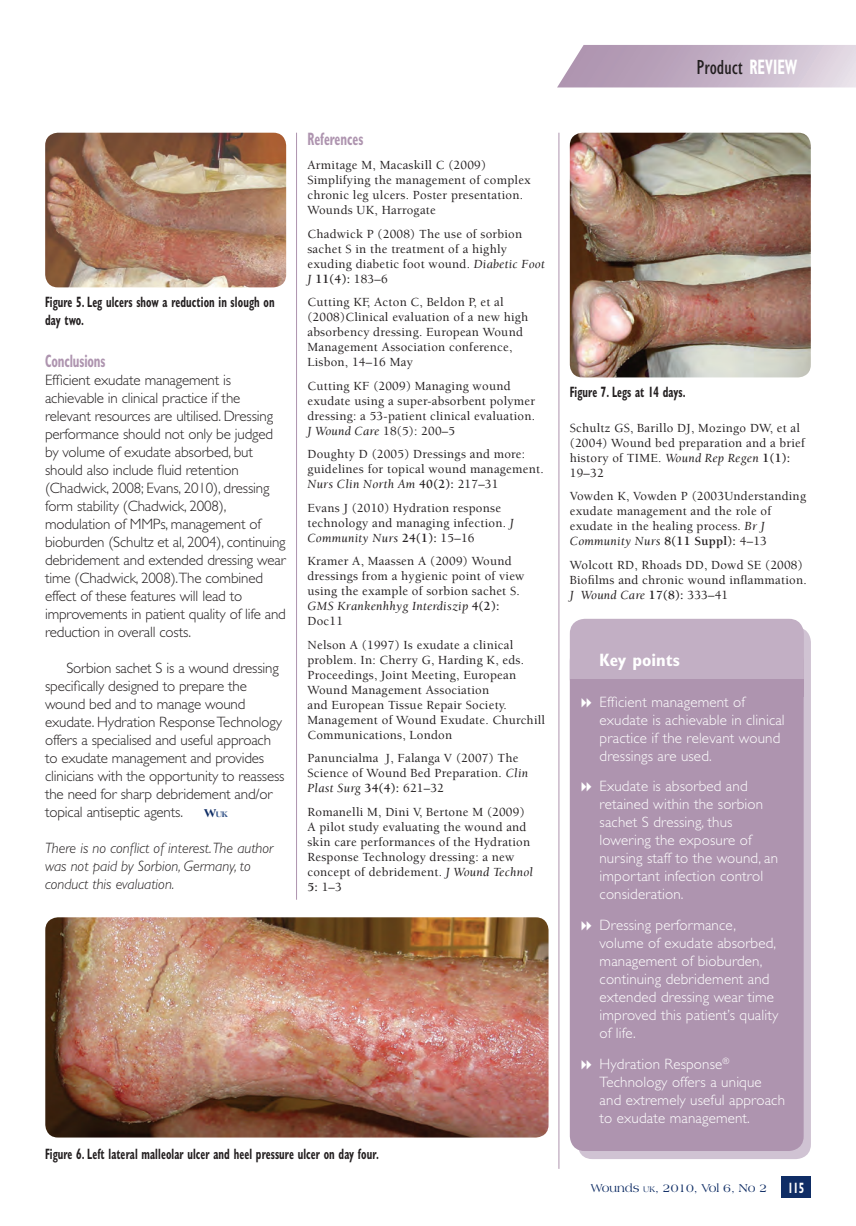
<style>
.page{position:relative;width:856px;height:1226px;background:#fff}
.page>*{position:absolute;margin:0;border:0;box-sizing:border-box;transform-origin:0 0}
.t1{font:condensed 21px "Gill Sans";color:#231f20}
.A_Header{font:700 condensed 18px "Gill Sans";letter-spacing:-.01em;color:#ae94af;scale:.7 1}
.Reference_header{font:700 condensed 18px "Gill Sans";color:#ae94af;scale:.7 1}
.t2{font:700 condensed 18px "Gill Sans";color:#fff}
.First_para{font:300 15px/18px "Gill Sans";letter-spacing:-.01em;color:#231f20}
.key_point{font:300 15px/18px "Gill Sans";letter-spacing:.01em;color:#fff}
.Bodytext{font:300 15px/18px "Gill Sans";letter-spacing:-.01em;color:#231f20}
.t3{font:700 condensed 15px/18px "Gill Sans";letter-spacing:.01em;color:#231f20;scale:.7 1}
.First_para-2{font:italic 300 15px/18px "Gill Sans";color:#231f20}
.t4{font:700 condensed 15px "Gill Sans";color:#fff;scale:.7 1}
.reference_body{font:500 12.75px/15px "Berkeley";letter-spacing:.02em;color:#231f20}
.t5{font:12px "Americana BT";color:#0f2d65}
.t6{font:800 8.4px "Americana BT";color:#39588b}
.s1{font-weight:700;color:#fff}
.s2{font-size:12px;color:#0f2d65}
.s3{font-weight:400;font-style:italic}
.s4{font-weight:700}
.s5{font-size:8.4px}
</style>
<div class="page">
<hr style="left:296px;top:133px;width:1px;height:766px;background:#ae94af">
<hr style="left:558px;top:133px;width:1px;height:1035px;background:#ae94af">
<svg style="left:557px;top:45px;width:298px;height:42px;background:#c6b4c8"></svg>
<div style="left:781px;top:1176px;width:29px;height:21px;background:#0f2d65"></div>
<img style="left:45px;top:133px;width:241px;height:154px">
<img style="left:45px;top:917px;width:503px;height:220px">
<img style="left:569px;top:133px;width:241px;height:244px">
<svg style="left:577px;top:627px;width:233px;height:531px;background:#ccbecf"></svg>
<div style="left:569px;top:646px;width:234px;height:504px;background:#ae94af;border-radius:15px"></div>
<div style="left:569px;top:618px;width:234px;height:76px;background:#c2afc4;border-radius:15px"></div>
<div style="left:569px;top:679px;width:234px;height:18px;background:#ae94af"></div>
<p class="t1" style="left:696px;top:55px;width:102px">Product <span class="s1">REVIEW</span></p>
<p class="t3" style="left:45px;top:293px;width:329px">Figure 5. Leg ulcers show a reduction in slough on day two.</p>
<p class="A_Header" style="left:45px;top:350px;width:88px">Conclusions</p>
<p class="First_para" style="left:45px;top:371px;width:242px">Efficient exudate management is achievable in clinical practice if the relevant resources are ultilised. Dressing performance should not only be judged by volume of exudate absorbed, but should also include fluid retention (Chadwick, 2008; Evans, 2010), dressing form stability (Chadwick, 2008), modulation of MMPs, management of bioburden (Schultz et al, 2004), continuing debridement and extended dressing wear time (Chadwick, 2008).The combined effect of these features will lead to improvements in patient quality of life and reduction in overall costs.</p>
<p class="Bodytext" style="left:45px;top:659px;width:241px;text-indent:21px">Sorbion sachet S is a wound dressing specifically designed to prepare the wound bed and to manage wound exudate. Hydration Response Technology offers a specialised and useful approach to exudate management and provides clinicians with the opportunity to reassess the need for sharp debridement and/or topical antiseptic agents.</p>
<p class="First_para-2" style="left:45px;top:839px;width:230px">There is no conflict of interest. The author was not paid by Sorbion, Germany, to conduct this evaluation.</p>
<p class="t6" style="left:204px;top:808px;width:25px"><span class="s2">W</span>uk</p>
<p class="Reference_header" style="left:307px;top:128px;width:82px">References</p>
<p class="reference_body" style="left:307px;top:158px;width:225px">Armitage M, Macaskill C (2009)<br>Simplifying the management of complex chronic leg ulcers. Poster presentation.<br>Wounds UK, Harrogate</p>
<p class="reference_body" style="left:307px;top:226px;width:239px">Chadwick P (2008) The use of sorbion sachet S in the treatment of a highly exuding diabetic foot wound. <span class="s3">Diabetic Foot<br>J</span> <span class="s4">11(4):</span> 183–6</p>
<p class="reference_body" style="left:307px;top:295px;width:222px">Cutting KF, Acton C, Beldon P, et al (2008)Clinical evaluation of a new high absorbency dressing. European Wound Management Association conference, Lisbon, 14–16 May</p>
<p class="reference_body" style="left:307px;top:378px;width:229px">Cutting KF (2009) Managing wound exudate using a super-absorbent polymer dressing: a 53-patient clinical evaluation.<br><span class="s3">J Wound Care</span> 18(5): 200–5</p>
<p class="reference_body" style="left:307px;top:447px;width:238px">Doughty D (2005) Dressings and more: guidelines for topical wound management.<br><span class="s3">Nurs Clin North Am</span> <span class="s4">40(2):</span> 217–31</p>
<p class="reference_body" style="left:307px;top:500px;width:208px">Evans J (2010) Hydration response technology and managing infection. <span class="s3">J<br>Community Nurs</span> <span class="s4">24(1):</span> 15–16</p>
<p class="reference_body" style="left:307px;top:554px;width:218px">Kramer A, Maassen A (2009) Wound dressings from a hygienic point of view using the example of sorbion sachet S.<br><span class="s3">GMS Krankenhhyg Interdiszip</span> <span class="s4">4(2):<br></span>Doc11</p>
<p class="reference_body" style="left:307px;top:637px;width:239px">Nelson A (1997) Is exudate a clinical problem. In: Cherry G, Harding K, eds.<br>Proceedings, Joint Meeting, European Wound Management Association<br>and European Tissue Repair Society.<br>Management of Wound Exudate. Churchill Communications, London</p>
<p class="reference_body" style="left:307px;top:751px;width:222px">Panuncialma J, Falanga V (2007) The<br>Science of Wound Bed Preparation. <span class="s3">Clin<br>Plast Surg</span> <span class="s4">34(4):</span> 621–32</p>
<p class="reference_body" style="left:307px;top:804px;width:227px">Romanelli M, Dini V, Bertone M (2009)<br>A pilot study evaluating the wound and skin care performances of the Hydration<br>Response Technology dressing: a new concept of debridement. <span class="s3">J Wound Technol<br></span><span class="s4">5:</span> 1–3</p>
<p class="t3" style="left:45px;top:1144px;width:478px">Figure 6. Left lateral malleolar ulcer and heel pressure ulcer on day four.</p>
<p class="t3" style="left:569px;top:383px;width:167px">Figure 7. Legs at 14 days.</p>
<p class="reference_body" style="left:569px;top:420px;width:236px">Schultz GS, Barillo DJ, Mozingo DW, et al (2004) Wound bed preparation and a brief history of TIME. <span class="s3">Wound Rep Regen</span> <span class="s4">1(1):<br></span>19–32</p>
<p class="reference_body" style="left:569px;top:489px;width:238px">Vowden K, Vowden P (2003Understanding exudate management and the role of exudate in the healing process. <span class="s3">Br J Community Nurs</span> <span class="s4">8(11 Suppl):</span> 4–13</p>
<p class="reference_body" style="left:569px;top:557px;width:238px">Wolcott RD, Rhoads DD, Dowd SE (2008)<br>Biofilms and chronic wound inflammation.<br><span class="s3">J Wound Care</span> <span class="s4">17(8):</span> 333–41</p>
<p class="t2" style="left:599px;top:649px;width:82px">Key points</p>
<p class="key_point" style="left:599px;top:692px;width:187px">Efficient management of exudate is achievable in clinical practice if the relevant wound dressings are used.</p>
<p class="key_point" style="left:599px;top:777px;width:180px">Exudate is absorbed and retained within the sorbion sachet S dressing, thus lowering the exposure of nursing staff to the wound, an important infection control consideration.</p>
<p class="key_point" style="left:599px;top:916px;width:180px">Dressing performance, volume of exudate absorbed, management of bioburden, continuing debridement and extended dressing wear time improved this patient’s quality of life.</p>
<p class="key_point" style="left:599px;top:1055px;width:187px">Hydration Response<sup>®<br></sup>Technology offers a unique and extremely useful approach to exudate management.</p>
<p class="t5" style="left:590px;top:1180px;width:178px">Wounds <span class="s5">uk</span>, 2010, Vol 6, No 2</p>
<p class="t4" style="left:787px;top:1178px;width:25px">115</p>
</div>
